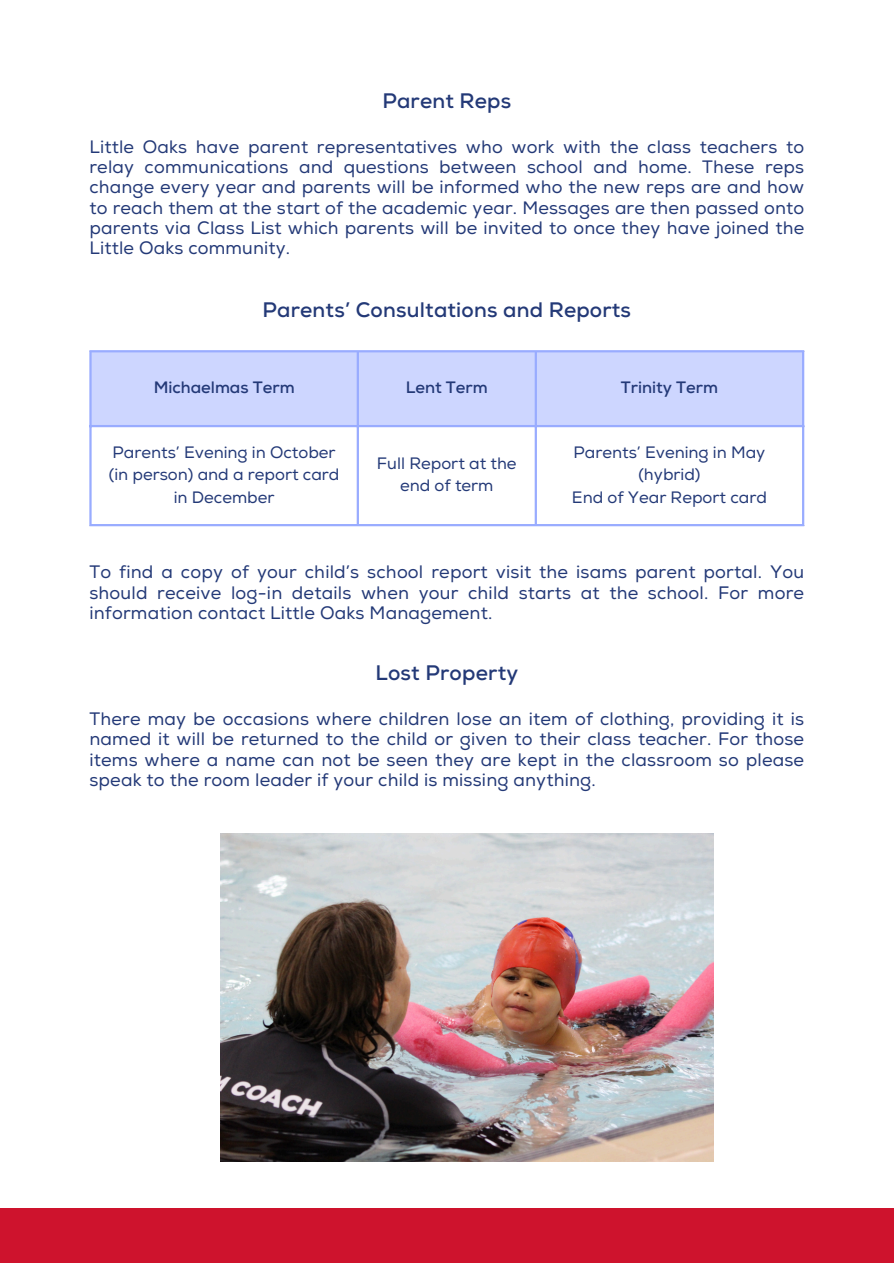
<style>
.page{position:relative;width:894px;height:1264px;background:#fff}
.page>*{position:absolute;margin:0;border:0;box-sizing:border-box;transform-origin:0 0}
.t1{font:700 21px "Nexa";letter-spacing:.01em;color:#233977}
.t2{font:18px/20.2px "Nexa";letter-spacing:.01em;color:#233977;text-align:justify}
.t3{font:16.5px/22.5px "Nexa";color:#233977;text-align:center}
.t4{font:700 16.5px "Nexa";color:#233977}
</style>
<div class="page">
<div style="left:92px;top:352px;width:709px;height:73px;background:#cdd6ff"></div>
<hr style="left:89px;top:352px;width:3px;height:172px;background:#99acff">
<hr style="left:356px;top:352px;width:3px;height:172px;background:#99acff">
<hr style="left:534px;top:352px;width:2px;height:172px;background:#99acff">
<hr style="left:801px;top:352px;width:3px;height:172px;background:#99acff">
<hr style="left:89px;top:350px;width:715px;height:2px;background:#99acff">
<hr style="left:89px;top:425px;width:715px;height:2px;background:#99acff">
<hr style="left:89px;top:524px;width:715px;height:2px;background:#99acff">
<div style="left:0;top:1208px;width:893px;height:54px;background:#ce132d"></div>
<img style="left:220px;top:833px;width:493px;height:328px">
<p class="t1" style="left:382px;top:87px;width:130px">Parent Reps</p>
<p class="t2" style="left:89px;top:137px;width:716px">Little Oaks have parent representatives who work with the class teachers to relay communications and questions between school and home. These reps change every year and parents will be informed who the new reps are and how to reach them at the start of the academic year. Messages are then passed onto parents via Class List which parents will be invited to once they have joined the Little Oaks community.</p>
<p class="t1" style="left:262px;top:296px;width:370px">Parents’ Consultations and Reports</p>
<p class="t4" style="left:154px;top:376px;width:142px">Michaelmas Term</p>
<p class="t4" style="left:405px;top:376px;width:83px">Lent Term</p>
<p class="t4" style="left:620px;top:376px;width:99px">Trinity Term</p>
<p class="t3" style="left:109px;top:441px;width:232px">Parents’ Evening in October (in person) and a report card in December</p>
<p class="t3" style="left:377px;top:452px;width:141px">Full Report at the end of term</p>
<p class="t3" style="left:571px;top:441px;width:196px">Parents’ Evening in May (hybrid)<br>End of Year Report card</p>
<p class="t2" style="left:89px;top:562px;width:716px">To find a copy of your child’s school report visit the isams parent portal. You should receive log-in details when your child starts at the school. For more information contact Little Oaks Management.</p>
<p class="t1" style="left:375px;top:659px;width:144px">Lost Property</p>
<p class="t2" style="left:89px;top:709px;width:716px">There may be occasions where children lose an item of clothing, providing it is named it will be returned to the child or given to their class teacher. For those items where a name can not be seen they are kept in the classroom so please speak to the room leader if your child is missing anything.</p>
</div>
